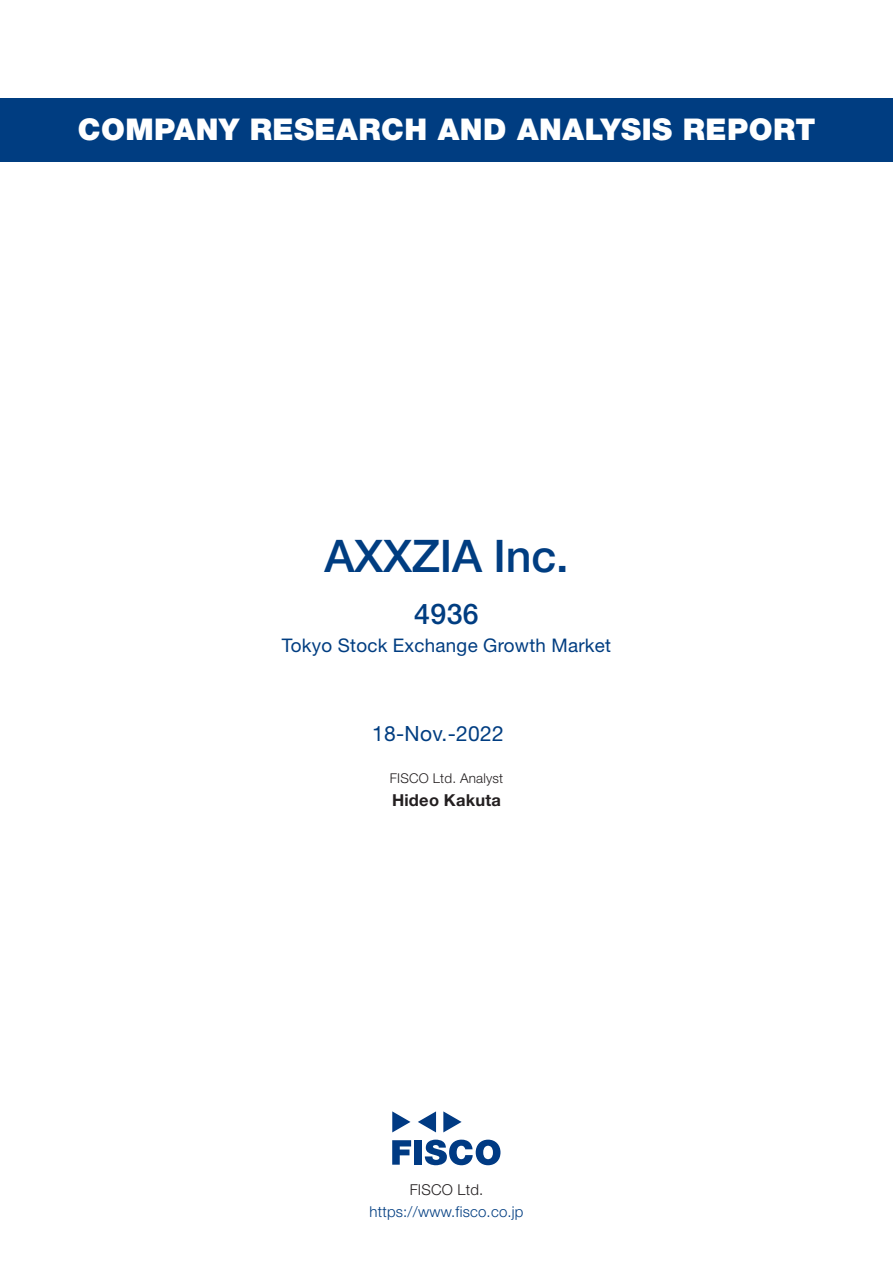
<style>
.page{position:relative;width:893px;height:1263px;background:#fff}
.page>*{position:absolute;margin:0;border:0;box-sizing:border-box;transform-origin:0 0}
.t1{font:500 45px "Helvetica Neue LT Std";letter-spacing:-.005em;color:#003d81}
.t2{font:900 30px "Helvetica Neue LT Std";letter-spacing:.015em;color:#fff}
.t3{font:500 28.5px "Helvetica Neue LT Std";color:#003d81}
.t4{font:21px "Helvetica Neue LT Std";letter-spacing:.015em;color:#003d81}
.t5{font:18.75px "Helvetica Neue LT Std";letter-spacing:.015em;color:#003d81}
.t6{font:700 16.5px "Helvetica Neue LT Std";letter-spacing:.015em;color:#231f20}
.t7{font:300 15px "Helvetica Neue LT Std";letter-spacing:.015em;color:#003d81}
.t8{font:300 15px "Helvetica Neue LT Std";letter-spacing:.015em;color:#231f20}
.t9{font:300 13.5px "Helvetica Neue LT Std";letter-spacing:.015em;color:#231f20}
</style>
<div class="page">
<svg style="left:392px;top:1140px;width:19px;height:25px"></svg>
<div style="left:414px;top:1140px;width:8px;height:25px;background:#003a83"></div>
<svg style="left:425px;top:1139px;width:75px;height:26px"></svg>
<svg style="left:392px;top:1111px;width:18px;height:21px"></svg>
<svg style="left:443px;top:1111px;width:19px;height:21px"></svg>
<svg style="left:418px;top:1111px;width:18px;height:21px"></svg>
<div style="left:0;top:98px;width:893px;height:64px;background:#003d81"></div>
<p class="t2" style="left:78px;top:112px;width:739px">COMPANY RESEARCH AND ANALYSIS REPORT</p>
<h1 class="t1" style="left:324px;top:529px;width:246px">AXXZIA Inc.</h1>
<p class="t3" style="left:414px;top:596px;width:66px">4936</p>
<p class="t5" style="left:282px;top:634px;width:331px">Tokyo Stock Exchange Growth Market</p>
<p class="t4" style="left:372px;top:721px;width:133px">18-Nov.-2022</p>
<p class="t9" style="left:390px;top:770px;width:115px">FISCO Ltd. Analyst</p>
<p class="t6" style="left:392px;top:789px;width:110px">Hideo Kakuta</p>
<p class="t8" style="left:410px;top:1180px;width:75px">FISCO Ltd.</p>
<p class="t7" style="left:369px;top:1202px;width:156px">https://www.fisco.co j p.</p>
</div>
